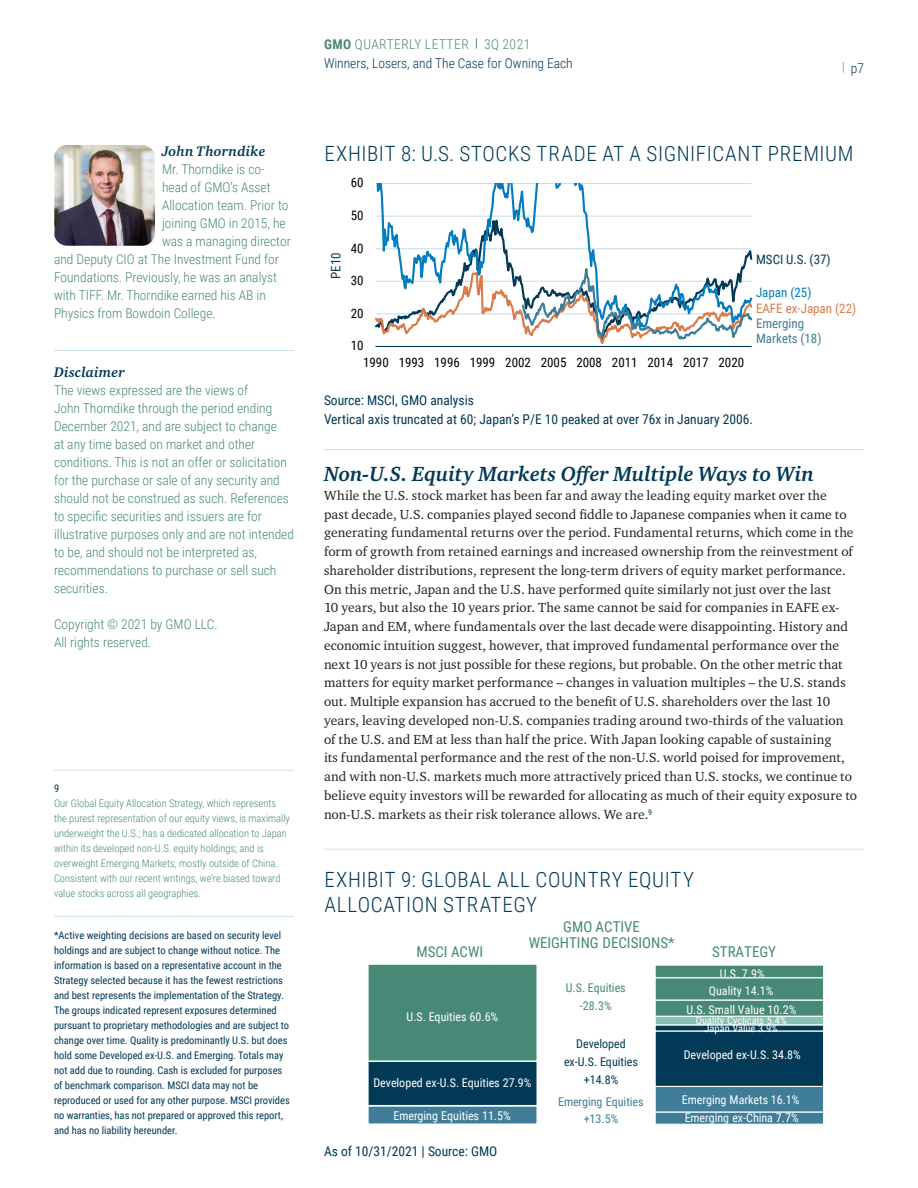
<style>
.page{position:relative;width:918px;height:1188px;background:#fff}
.page>*{position:absolute;margin:0;border:0;box-sizing:border-box;transform-origin:0 0}
.Chart_title{font:300 21px/24.3px "Roboto Condensed";letter-spacing:.035em;color:#013856}
.t1{font:italic 700 21px "Charter ITC Std";color:#013856}
.t2{font:15px/16.2px "Roboto Condensed";color:#478976;text-align:center}
.t3{font:italic 700 14.25px "Charter ITC Std";letter-spacing:.015em;color:#013856}
.Body_copy{font:13.5px/18.8px "Charter ITC Std";letter-spacing:.01em;color:#231f20}
.t4{font:300 13.5px/18px "Roboto Condensed";color:#488977}
.Chart_disclosure{font:13.5px/18.8px "Roboto Condensed";color:#013856}
.t5{font:300 13.5px/19.5px "Roboto Condensed";color:#013856}
.t6{font:13.05px "Roboto Condensed";color:#000}
.t7{font:13.05px/16.8px "Roboto Condensed";color:#dc7a4b}
.t8{font:13.05px/15.6px "Roboto Condensed";color:#407d98}
.t9{font:13.05px "Roboto Condensed";color:#013957}
.t10{font:12px/16.6px "Roboto Condensed";letter-spacing:-.005em;color:#fff;text-align:center}
.t11{font:12px/18px "Roboto Condensed";letter-spacing:-.005em;color:#013957;text-align:center}
.t12{font:12px/16.5px "Roboto Condensed";letter-spacing:-.005em;color:#407d98;text-align:center}
.t13{font:12px/18px "Roboto Condensed";letter-spacing:-.005em;color:#478976;text-align:center}
.Footnote{font:10.5px/15px "Roboto Condensed";color:#013856}
.Footnote-2{font:300 10.5px/15px "Roboto Condensed";color:#488977}
.t14{font:10.5px "Roboto Condensed";color:#fff}
.s1{font-weight:400;color:#013856}
.s2{font-weight:700;color:#488977}
.s3{color:#488977}
.s4{font-size:12.3px}
.s5{font-size:12.3px;color:#488977}
.s6{color:#027dbf}
</style>
<div class="page">
<hr style="left:54px;top:350px;width:240px;height:1px;background:#c8dfe9">
<img style="left:54px;top:145px;width:101px;height:101px">
<hr style="left:324px;top:449px;width:540px;height:1px;background:#c8dfe9">
<hr style="left:324px;top:849px;width:540px;height:1px;background:#c8dfe9">
<hr style="left:375px;top:183px;width:377px;height:1px;background:#c8dee8">
<svg style="left:375px;top:184px;width:377px;height:67px"></svg>
<svg style="left:375px;top:251px;width:378px;height:96px"></svg>
<hr style="left:54px;top:770px;width:240px;height:1px;background:#c8dfe9">
<hr style="left:54px;top:916px;width:240px;height:1px;background:#c8dfe9">
<div style="left:368px;top:1106px;width:169px;height:18px;background:#407d98"></div>
<div style="left:367px;top:1105px;width:171px;height:20px;border:2px solid #fff"></div>
<div style="left:367px;top:1060px;width:171px;height:46px;background:#013957;border:2px solid #fff"></div>
<div style="left:368px;top:964px;width:169px;height:97px;background:#478976"></div>
<div style="left:367px;top:964px;width:171px;height:98px;border:2px solid #fff"></div>
<div style="left:655px;top:1111px;width:169px;height:14px;background:#407d98;border:1px solid #fff"></div>
<div style="left:655px;top:1086px;width:169px;height:27px;background:#407d98;border:1px solid #fff"></div>
<div style="left:655px;top:1030px;width:169px;height:57px;background:#013957;border:1px solid #fff"></div>
<div style="left:655px;top:1024px;width:169px;height:8px;background:#013957;border:1px solid #fff"></div>
<div style="left:655px;top:1016px;width:169px;height:9px;background:#88c1b1;border:1px solid #fff"></div>
<div style="left:655px;top:999px;width:169px;height:18px;background:#478976;border:1px solid #fff"></div>
<div style="left:655px;top:977px;width:169px;height:24px;background:#478976;border:1px solid #fff"></div>
<div style="left:655px;top:965px;width:169px;height:13px;background:#478976"></div>
<div style="left:655px;top:965px;width:169px;height:13px;border:1px solid #fff"></div>
<p class="t3" style="left:162px;top:142px;width:105px">John Thorndike</p>
<p class="t4" style="left:162px;top:160px;width:104px">Mr. Thorndike is co-</p>
<p class="t4" style="left:162px;top:178px;width:110px">head of GMO’s Asset</p>
<p class="t4" style="left:162px;top:196px;width:128px">Allocation team. Prior to</p>
<p class="t4" style="left:162px;top:214px;width:125px">joining GMO in 2015, he</p>
<p class="t4" style="left:162px;top:232px;width:130px">was a managing director</p>
<p class="t4" style="left:54px;top:250px;width:227px">and Deputy CIO at The Investment Fund for</p>
<p class="t4" style="left:54px;top:268px;width:225px">Foundations. Previously, he was an analyst</p>
<p class="t4" style="left:54px;top:286px;width:213px">with TIFF. Mr. Thorndike earned his AB in</p>
<p class="t4" style="left:54px;top:304px;width:163px">Physics from Bowdoin College.</p>
<p class="t3" style="left:54px;top:363px;width:72px">Disclaimer</p>
<p class="t4" style="left:54px;top:381px;width:242px">The views expressed are the views of<br>John Thorndike through the period ending December 2021, and are subject to change<br>at any time based on market and other conditions. This is not an offer or solicitation for the purchase or sale of any security and should not be construed as such. References to specific securities and issuers are for illustrative purposes only and are not intended to be, and should not be interpreted as, recommendations to purchase or sell such securities.</p>
<p class="t4" style="left:54px;top:615px;width:165px">Copyright © 2021 by GMO LLC.<br>All rights reserved.</p>
<p class="Footnote-2" style="left:54px;top:781px;width:238px"><span class="s1">9<br></span>Our Global Equity Allocation Strategy, which represents the purest representation of our equity views, is maximally underweight the U.S.; has a dedicated allocation to Japan within its developed non-U.S. equity holdings; and is overweight Emerging Markets, mostly outside of China.<br>Consistent with our recent writings, we’re biased toward value stocks across all geographies.</p>
<p class="Footnote" style="left:54px;top:927px;width:237px">*Active weighting decisions are based on security level holdings and are subject to change without notice. The information is based on a representative account in the Strategy selected because it has the fewest restrictions and best represents the implementation of the Strategy.<br>The groups indicated represent exposures determined pursuant to proprietary methodologies and are subject to change over time. Quality is predominantly U.S. but does hold some Developed ex-U.S. and Emerging. Totals may not add due to rounding. Cash is excluded for purposes of benchmark comparison. MSCI data may not be reproduced or used for any other purpose. MSCI provides no warranties, has not prepared or approved this report, and has no liability hereunder.</p>
<p class="t5" style="left:324px;top:34px;width:250px"><span class="s2">GMO</span> <span class="s3">QUARTERLY LETTER</span> <span class="s4">|</span> <span class="s3">3Q 2021<br></span>Winners, Losers, and The Case for Owning Each</p>
<p class="t5" style="left:842px;top:58px;width:23px"><span class="s5">|</span> p7</p>
<p class="Chart_title" style="left:324px;top:141px;width:531px">EXHIBIT 8: U.S. STOCKS TRADE AT A SIGNIFICANT PREMIUM</p>
<p class="t6" style="left:351px;top:174px;width:14px">60</p>
<p class="t9" style="left:327px;top:279px;width:28px;rotate:-90deg">PE10</p>
<p class="t6" style="left:351px;top:206px;width:14px">50</p>
<p class="t6" style="left:351px;top:239px;width:14px">40</p>
<p class="t6" style="left:351px;top:271px;width:14px">30</p>
<p class="t6" style="left:351px;top:304px;width:14px">20</p>
<p class="t6" style="left:351px;top:337px;width:14px">10</p>
<p class="t6" style="left:363px;top:353px;width:383px">1990 1993 1996 1999 2002 2005 2008 2011 2014 2017 2020</p>
<p class="t9" style="left:756px;top:250px;width:76px">MSCI U.S. (37)</p>
<p class="t7" style="left:756px;top:283px;width:102px"><span class="s6">Japan (25)<br></span>EAFE ex-Japan (22)</p>
<p class="t8" style="left:756px;top:315px;width:67px">Emerging<br>Markets (18)</p>
<p class="Chart_disclosure" style="left:324px;top:390px;width:431px">Source: MSCI, GMO analysis<br>Vertical axis truncated at 60; Japan’s P/E 10 peaked at over 76x in January 2006.</p>
<h2 class="t1" style="left:324px;top:461px;width:492px">Non-U.S. Equity Markets Offer Multiple Ways to Win</h2>
<p class="Body_copy" style="left:324px;top:486px;width:535px">While the U.S. stock market has been far and away the leading equity market over the<br>past decade, U.S. companies played second fiddle to Japanese companies when it came to generating fundamental returns over the period. Fundamental returns, which come in the form of growth from retained earnings and increased ownership from the reinvestment of shareholder distributions, represent the long-term drivers of equity market performance.<br>On this metric, Japan and the U.S. have performed quite similarly not just over the last<br>10 years, but also the 10 years prior. The same cannot be said for companies in EAFE ex-Japan and EM, where fundamentals over the last decade were disappointing. History and economic intuition suggest, however, that improved fundamental performance over the next 10 years is not just possible for these regions, but probable. On the other metric that matters for equity market performance – changes in valuation multiples – the U.S. stands out. Multiple expansion has accrued to the benefit of U.S. shareholders over the last 10 years, leaving developed non-U.S. companies trading around two-thirds of the valuation of the U.S. and EM at less than half the price. With Japan looking capable of sustaining<br>its fundamental performance and the rest of the non-U.S. world poised for improvement, and with non-U.S. markets much more attractively priced than U.S. stocks, we continue to believe equity investors will be rewarded for allocating as much of their equity exposure to non-U.S. markets as their risk tolerance allows. We are.<sup>9</sup></p>
<p class="Chart_title" style="left:324px;top:867px;width:371px">EXHIBIT 9: GLOBAL ALL COUNTRY EQUITY<br>ALLOCATION STRATEGY</p>
<p class="t2" style="left:529px;top:918px;width:147px">GMO ACTIVE<br>WEIGHTING DECISIONS*</p>
<p class="t2" style="left:416px;top:943px;width:68px">MSCI ACWI</p>
<p class="t2" style="left:712px;top:943px;width:65px">STRATEGY</p>
<p class="t10" style="left:407px;top:1008px;width:93px">U.S. Equities 60.6%</p>
<p class="t10" style="left:373px;top:1074px;width:160px">Developed ex-U.S. Equities 27.9%</p>
<p class="t10" style="left:394px;top:1107px;width:119px">Emerging Equities 11.5%</p>
<p class="Chart_disclosure" style="left:324px;top:1141px;width:175px">As of 10/31/2021 | Source: GMO</p>
<p class="t13" style="left:566px;top:978px;width:62px">U.S. Equities -28.3%</p>
<p class="t11" style="left:564px;top:1034px;width:75px">Developed ex-U.S. Equities +14.8%</p>
<p class="t12" style="left:558px;top:1093px;width:87px">Emerging Equities +13.5%</p>
<p class="t10" style="left:709px;top:965px;width:66px">U.S. 7.9%<br>Quality 14.1%</p>
<p class="t10" style="left:686px;top:1000px;width:111px">U.S. Small Value 10.2%</p>
<p class="t14" style="left:696px;top:1013px;width:92px">Quality Cyclicals 5.4%</p>
<p class="t14" style="left:704px;top:1021px;width:75px">Japan Value 3.9%</p>
<p class="t10" style="left:684px;top:1046px;width:119px">Developed ex-U.S. 34.8%</p>
<p class="t10" style="left:682px;top:1091px;width:119px">Emerging Markets 16.1%</p>
<p class="t10" style="left:685px;top:1109px;width:116px">Emerging ex-China 7.7%</p>
</div>
